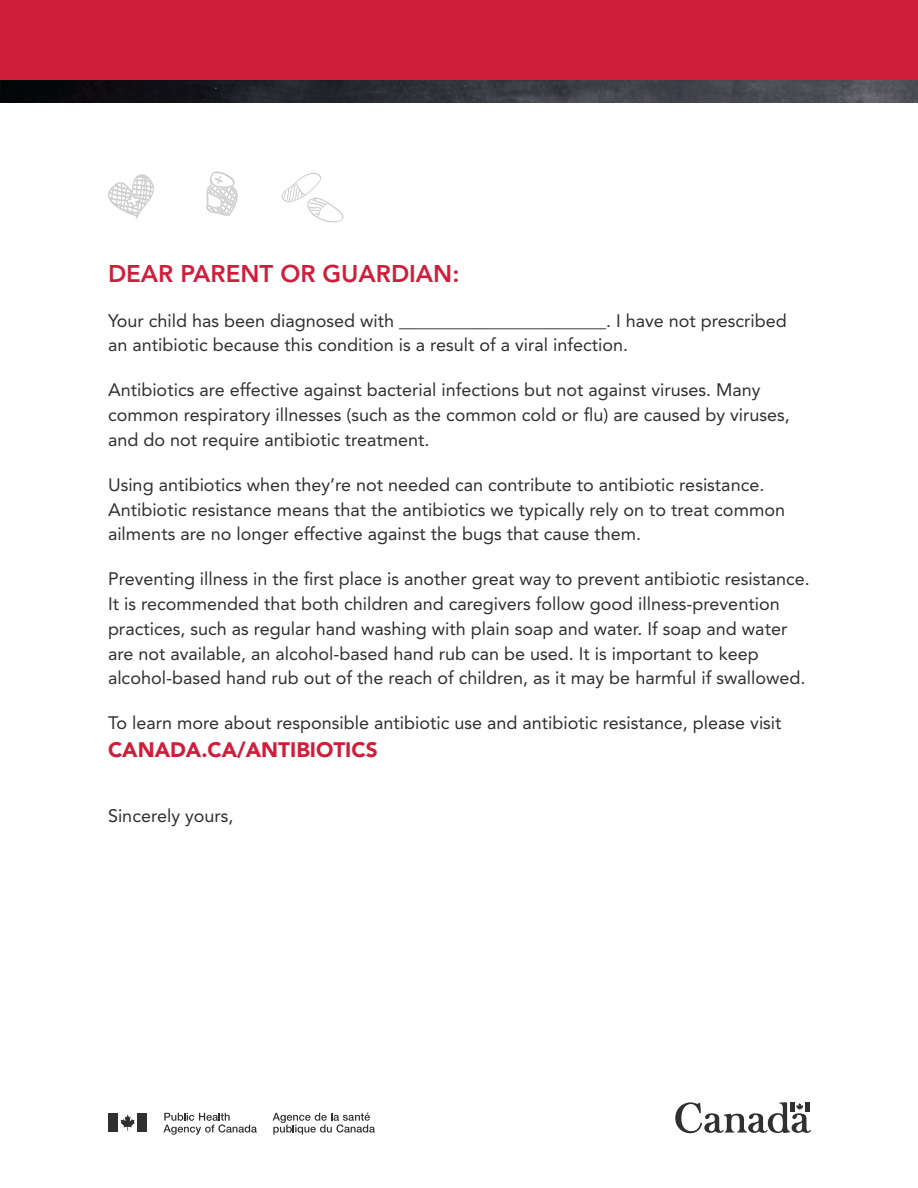
<style>
.page{position:relative;width:918px;height:1188px;background:#fff}
.page>*{position:absolute;margin:0;border:0;box-sizing:border-box;transform-origin:0 0}
.t1{font:800 24px "Avenir LT Std";color:#cf1e3c}
.Body{font:900 20.85px "Avenir LT Std";color:#cf1e3c}
.Body-2{font:18px/24.8px "Avenir LT Std";color:#312f30}
</style>
<div class="page">
<img style="left:0;top:79px;width:918px;height:24px">
<div style="left:0;top:0;width:918px;height:79px;background:#cf1e3c"></div>
<svg style="left:281px;top:173px;width:63px;height:49px"></svg>
<svg style="left:108px;top:174px;width:46px;height:45px"></svg>
<svg style="left:206px;top:171px;width:32px;height:45px"></svg>
<svg style="left:675px;top:1102px;width:136px;height:31px"></svg>
<div style="left:108px;top:1113px;width:10px;height:19px;background:#312f30"></div>
<svg style="left:121px;top:1115px;width:14px;height:16px"></svg>
<div style="left:138px;top:1113px;width:9px;height:19px;background:#312f30"></div>
<svg style="left:163px;top:1113px;width:94px;height:22px"></svg>
<svg style="left:273px;top:1113px;width:102px;height:22px"></svg>
<p class="t1" style="left:108px;top:259px;width:353px">DEAR PARENT OR GUARDIAN:</p>
<p class="Body-2" style="left:108px;top:308px;width:680px">Your child has been diagnosed with _______________________. I have not prescribed an antibiotic because this condition is a result of a viral infection.</p>
<p class="Body-2" style="left:108px;top:378px;width:683px">Antibiotics are effective against bacterial infections but not against viruses. Many common respiratory illnesses (such as the common cold or flu) are caused by viruses, and do not require antibiotic treatment.</p>
<p class="Body-2" style="left:108px;top:472px;width:679px">Using antibiotics when they’re not needed can contribute to antibiotic resistance.<br>Antibiotic resistance means that the antibiotics we typically rely on to treat common ailments are no longer effective against the bugs that cause them.</p>
<p class="Body-2" style="left:108px;top:567px;width:703px">Preventing illness in the first place is another great way to prevent antibiotic resistance.<br>It is recommended that both children and caregivers follow good illness-prevention practices, such as regular hand washing with plain soap and water. If soap and water are not available, an alcohol-based hand rub can be used. It is important to keep alcohol-based hand rub out of the reach of children, as it may be harmful if swallowed.</p>
<p class="Body-2" style="left:108px;top:711px;width:675px">To learn more about responsible antibiotic use and antibiotic resistance, please visit</p>
<p class="Body" style="left:108px;top:737px;width:271px">CANADA.CA/ANTIBIOTICS</p>
<p class="Body-2" style="left:108px;top:804px;width:127px">Sincerely yours,</p>
</div>
